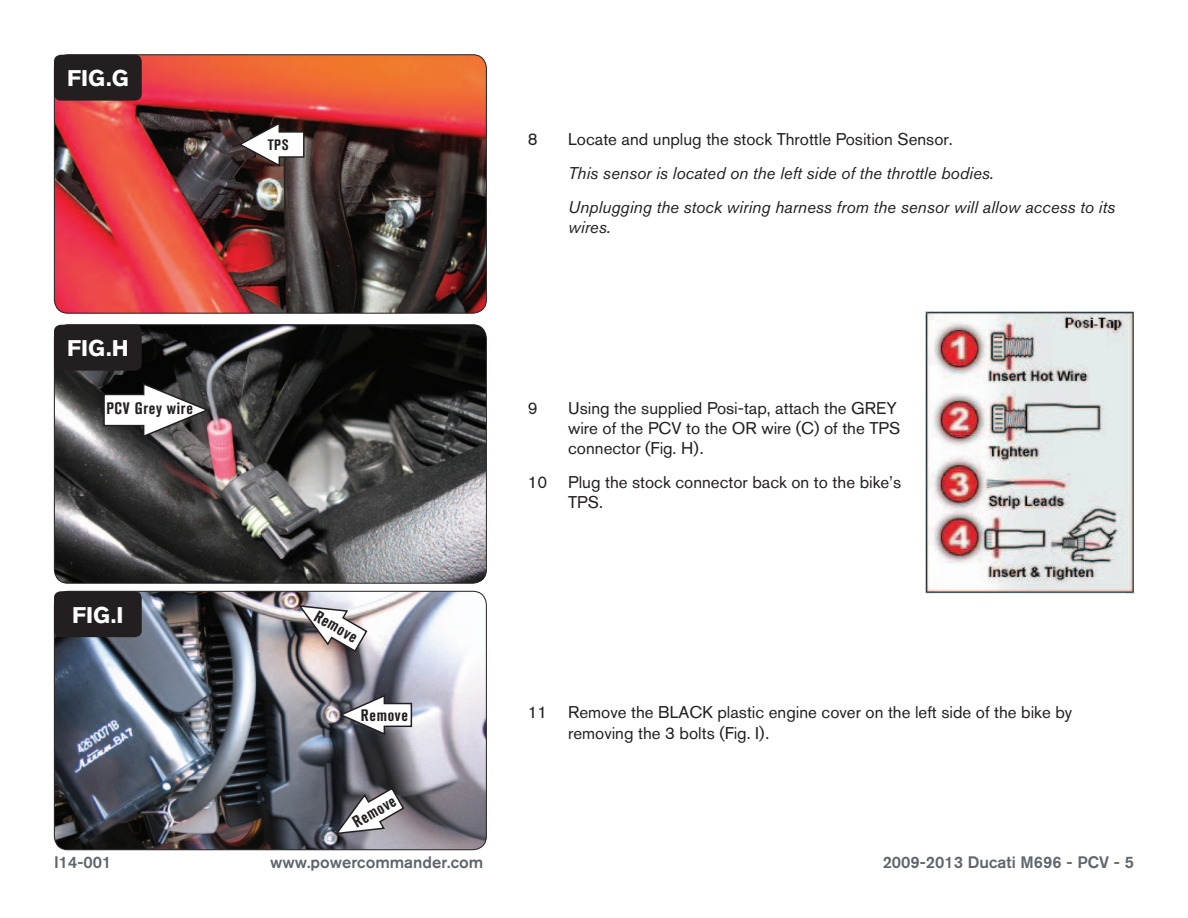
<style>
.page{position:relative;width:1188px;height:918px;background:#fff}
.page>*{position:absolute;margin:0;border:0;box-sizing:border-box;transform-origin:0 0}
.t1{font:700 22.5px "Akzidenz Grotesk BQ";color:#fff}
.Bodycopy{font:16.8px/20.2px "Akzidenz Grotesk BQ";color:#231f20}
.Bodycopy-2{font:italic 16.8px/20.2px "Akzidenz Grotesk BQ";color:#231f20}
.t2{font:500 16.5px "Akzidenz Grotesk BQ";color:#5e656c}
.Callouts{font:700 condensed 16.5px "Akzidenz Grotesk BQ";letter-spacing:.04em;color:#231f20}
.Callouts-2{font:700 condensed 15px "Akzidenz Grotesk BQ";color:#231f20}
</style>
<div class="page">
<img style="left:54px;top:55px;width:431px;height:257px">
<div style="left:54px;top:54px;width:433px;height:260px;border:1px solid #231f20;border-radius:14px"></div>
<div style="left:54px;top:55px;width:88px;height:46px;background:#231f20;border-radius:7px"></div>
<img style="left:54px;top:325px;width:431px;height:257px">
<div style="left:54px;top:324px;width:433px;height:260px;border:1px solid #231f20;border-radius:14px"></div>
<div style="left:54px;top:325px;width:88px;height:46px;background:#231f20;border-radius:7px"></div>
<svg style="left:103px;top:382px;width:108px;height:56px"></svg>
<svg style="left:237px;top:121px;width:68px;height:47px"></svg>
<img style="left:54px;top:591px;width:432px;height:259px">
<div style="left:54px;top:591px;width:433px;height:259px;border:1px solid #231f20;border-radius:14px"></div>
<div style="left:54px;top:591px;width:88px;height:46px;background:#231f20;border-radius:7px"></div>
<img style="left:926px;top:311px;width:208px;height:282px">
<svg style="left:297px;top:604px;width:72px;height:49px"></svg>
<svg style="left:337px;top:694px;width:76px;height:42px"></svg>
<svg style="left:334px;top:776px;width:106px;height:59px"></svg>
<p class="t1" style="left:67px;top:65px;width:63px">FIG.G</p>
<p class="Callouts-2" style="left:268px;top:136px;width:22px">TPS</p>
<p class="t1" style="left:67px;top:335px;width:63px">FIG.H</p>
<p class="Callouts" style="left:106px;top:399px;width:88px">PCV Grey wire</p>
<p class="t1" style="left:72px;top:602px;width:53px">FIG.I</p>
<p class="Callouts" style="left:320px;top:606px;width:48px;rotate:30deg">Remove</p>
<p class="Callouts" style="left:361px;top:705px;width:48px">Remove</p>
<p class="Callouts" style="left:349px;top:815px;width:48px;rotate:-30deg">Remove</p>
<p class="Bodycopy" style="left:528px;top:129px;width:11px">8</p>
<p class="Bodycopy" style="left:568px;top:129px;width:386px">Locate and unplug the stock Throttle Position Sensor.</p>
<p class="Bodycopy-2" style="left:568px;top:163px;width:427px">This sensor is located on the left side of the throttle bodies.</p>
<p class="Bodycopy-2" style="left:568px;top:197px;width:548px">Unplugging the stock wiring harness from the sensor will allow access to its wires.</p>
<p class="Bodycopy" style="left:528px;top:397px;width:11px">9</p>
<p class="Bodycopy" style="left:568px;top:397px;width:334px">Using the supplied Posi-tap, attach the GREY wire of the PCV to the OR wire (C) of the TPS connector (Fig. H).</p>
<p class="Bodycopy" style="left:568px;top:472px;width:334px;text-indent:-40px">10 Plug the stock connector back on to the bike’s<br>TPS.</p>
<p class="Bodycopy" style="left:568px;top:702px;width:506px;text-indent:-40px">11 Remove the BLACK plastic engine cover on the left side of the bike by removing the 3 bolts (Fig. I).</p>
<p class="t2" style="left:54px;top:852px;width:59px">I14-001</p>
<p class="t2" style="left:270px;top:852px;width:215px">www.powercommander.com</p>
<p class="t2" style="left:883px;top:852px;width:253px">2009-2013 Ducati M696 - PCV - 5</p>
</div>
